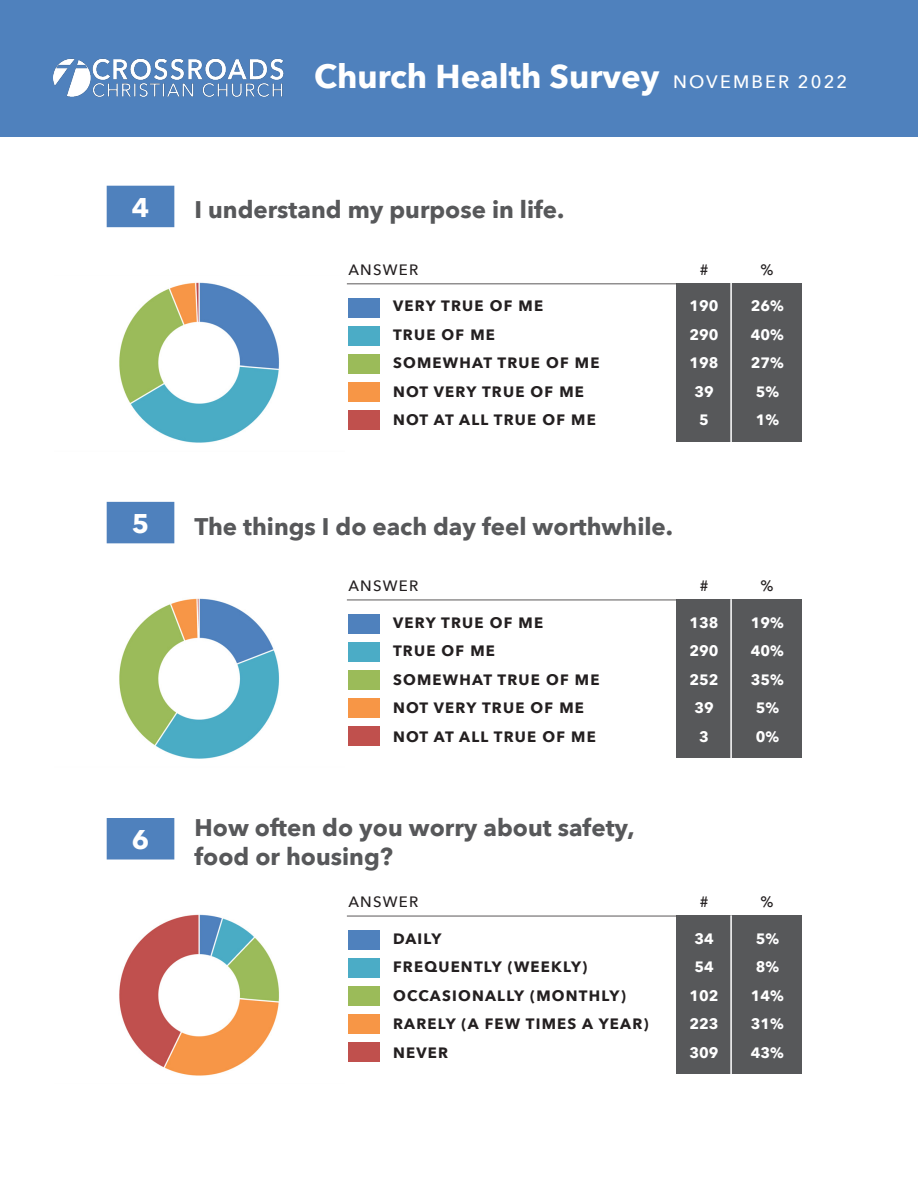
<style>
.page{position:relative;width:918px;height:1188px;background:#fff}
.page>*{position:absolute;margin:0;border:0;box-sizing:border-box;transform-origin:0 0}
.t1{font:700 33px "Avenir Next";color:#fff}
.t2{font:700 27px "Avenir Next";color:#fff}
.t3{font:700 24px "Avenir Next";color:#57585a}
.t4{font:700 15px "Avenir Next";letter-spacing:.08em;color:#231f20}
.t5{font:700 15px "Avenir Next";color:#fff}
.t6{font:500 15px "Avenir Next";letter-spacing:.08em;color:#231f20}
.s1{font-weight:500;font-size:18px}
</style>
<div class="page">
<div style="left:0;top:0;width:918px;height:136px;background:#4f81bd"></div>
<img style="left:53px;top:58px;width:231px;height:39px">
<div style="left:676px;top:283px;width:126px;height:158px;background:#57585a"></div>
<img style="left:119px;top:282px;width:161px;height:161px">
<div style="left:348px;top:298px;width:32px;height:19px;background:#4f81bd"></div>
<div style="left:107px;top:186px;width:67px;height:41px;background:#4f81bd"></div>
<div style="left:348px;top:326px;width:32px;height:19px;background:#4bacc6"></div>
<div style="left:348px;top:354px;width:32px;height:19px;background:#9bbb59"></div>
<div style="left:348px;top:382px;width:32px;height:19px;background:#f79646"></div>
<div style="left:348px;top:410px;width:32px;height:19px;background:#c0504d"></div>
<hr style="left:347px;top:283px;width:329px;height:2px;background:#231f20">
<hr style="left:730px;top:283px;width:2px;height:168px;background:#fff">
<div style="left:676px;top:599px;width:126px;height:159px;background:#57585a"></div>
<img style="left:119px;top:598px;width:161px;height:161px">
<div style="left:348px;top:614px;width:32px;height:20px;background:#4f81bd"></div>
<div style="left:107px;top:502px;width:67px;height:41px;background:#4f81bd"></div>
<div style="left:348px;top:642px;width:32px;height:20px;background:#4bacc6"></div>
<div style="left:348px;top:670px;width:32px;height:20px;background:#9bbb59"></div>
<div style="left:348px;top:698px;width:32px;height:20px;background:#f79646"></div>
<div style="left:348px;top:726px;width:32px;height:20px;background:#c0504d"></div>
<hr style="left:347px;top:599px;width:329px;height:2px;background:#231f20">
<hr style="left:730px;top:599px;width:2px;height:168px;background:#fff">
<div style="left:676px;top:915px;width:126px;height:159px;background:#57585a"></div>
<img style="left:119px;top:914px;width:160px;height:162px">
<div style="left:348px;top:930px;width:32px;height:20px;background:#4f81bd"></div>
<div style="left:107px;top:818px;width:67px;height:42px;background:#4f81bd"></div>
<div style="left:348px;top:958px;width:32px;height:20px;background:#4bacc6"></div>
<div style="left:348px;top:986px;width:32px;height:20px;background:#9bbb59"></div>
<div style="left:348px;top:1014px;width:32px;height:20px;background:#f79646"></div>
<div style="left:348px;top:1042px;width:32px;height:20px;background:#c0504d"></div>
<hr style="left:347px;top:915px;width:329px;height:2px;background:#231f20">
<hr style="left:730px;top:915px;width:2px;height:168px;background:#fff">
<p class="t2" style="left:132px;top:184px;width:19px">4</p>
<p class="t2" style="left:132px;top:500px;width:19px">5</p>
<p class="t2" style="left:132px;top:816px;width:19px">6</p>
<h1 class="t1" style="left:314px;top:48px;width:535px">Church Health Survey <span class="s1">NOVEMBER 2022</span></h1>
<p class="t3" style="left:195px;top:189px;width:371px">I understand my purpose in life.</p>
<p class="t6" style="left:348px;top:257px;width:71px">ANSWER</p>
<p class="t6" style="left:700px;top:257px;width:10px">#</p>
<p class="t6" style="left:761px;top:257px;width:15px">%</p>
<p class="t5" style="left:690px;top:293px;width:31px">190</p>
<p class="t5" style="left:690px;top:322px;width:31px">290</p>
<p class="t5" style="left:690px;top:350px;width:31px">198</p>
<p class="t5" style="left:694px;top:379px;width:21px">39</p>
<p class="t5" style="left:699px;top:407px;width:11px">5</p>
<p class="t5" style="left:751px;top:293px;width:35px">26%</p>
<p class="t5" style="left:751px;top:322px;width:35px">40%</p>
<p class="t5" style="left:751px;top:350px;width:35px">27%</p>
<p class="t5" style="left:756px;top:379px;width:25px">5%</p>
<p class="t5" style="left:756px;top:407px;width:25px">1%</p>
<p class="t4" style="left:393px;top:293px;width:152px">VERY TRUE OF ME</p>
<p class="t4" style="left:393px;top:322px;width:103px">TRUE OF ME</p>
<p class="t4" style="left:393px;top:350px;width:208px">SOMEWHAT TRUE OF ME</p>
<p class="t4" style="left:393px;top:379px;width:192px">NOT VERY TRUE OF ME</p>
<p class="t4" style="left:393px;top:407px;width:204px">NOT AT ALL TRUE OF ME</p>
<p class="t3" style="left:195px;top:505px;width:480px">The things I do each day feel worthwhile.</p>
<p class="t6" style="left:348px;top:573px;width:71px">ANSWER</p>
<p class="t6" style="left:700px;top:573px;width:10px">#</p>
<p class="t6" style="left:761px;top:573px;width:15px">%</p>
<p class="t5" style="left:690px;top:609px;width:31px">138</p>
<p class="t5" style="left:690px;top:638px;width:31px">290</p>
<p class="t5" style="left:690px;top:666px;width:31px">252</p>
<p class="t5" style="left:694px;top:695px;width:21px">39</p>
<p class="t5" style="left:699px;top:723px;width:11px">3</p>
<p class="t5" style="left:751px;top:609px;width:35px">19%</p>
<p class="t5" style="left:751px;top:638px;width:35px">40%</p>
<p class="t5" style="left:751px;top:666px;width:35px">35%</p>
<p class="t5" style="left:756px;top:695px;width:25px">5%</p>
<p class="t5" style="left:756px;top:723px;width:25px">0%</p>
<p class="t4" style="left:393px;top:609px;width:152px">VERY TRUE OF ME</p>
<p class="t4" style="left:393px;top:638px;width:103px">TRUE OF ME</p>
<p class="t4" style="left:393px;top:666px;width:208px">SOMEWHAT TRUE OF ME</p>
<p class="t4" style="left:393px;top:695px;width:192px">NOT VERY TRUE OF ME</p>
<p class="t4" style="left:393px;top:723px;width:204px">NOT AT ALL TRUE OF ME</p>
<p class="t3" style="left:195px;top:807px;width:441px">How often do you worry about safety,</p>
<p class="t3" style="left:195px;top:836px;width:200px">food or housing?</p>
<p class="t6" style="left:348px;top:889px;width:71px">ANSWER</p>
<p class="t6" style="left:700px;top:889px;width:10px">#</p>
<p class="t6" style="left:761px;top:889px;width:15px">%</p>
<p class="t5" style="left:694px;top:926px;width:21px">34</p>
<p class="t5" style="left:694px;top:954px;width:21px">54</p>
<p class="t5" style="left:690px;top:983px;width:31px">102</p>
<p class="t5" style="left:690px;top:1011px;width:31px">223</p>
<p class="t5" style="left:690px;top:1040px;width:31px">309</p>
<p class="t5" style="left:756px;top:926px;width:25px">5%</p>
<p class="t5" style="left:756px;top:954px;width:25px">8%</p>
<p class="t5" style="left:751px;top:983px;width:35px">14%</p>
<p class="t5" style="left:751px;top:1011px;width:35px">31%</p>
<p class="t5" style="left:751px;top:1040px;width:35px">43%</p>
<p class="t4" style="left:393px;top:926px;width:50px">DAILY</p>
<p class="t4" style="left:393px;top:954px;width:196px">FREQUENTLY (WEEKLY)</p>
<p class="t4" style="left:393px;top:983px;width:234px">OCCASIONALLY (MONTHLY)</p>
<p class="t4" style="left:393px;top:1011px;width:257px">RARELY (A FEW TIMES A YEAR)</p>
<p class="t4" style="left:393px;top:1040px;width:57px">NEVER</p>
</div>
